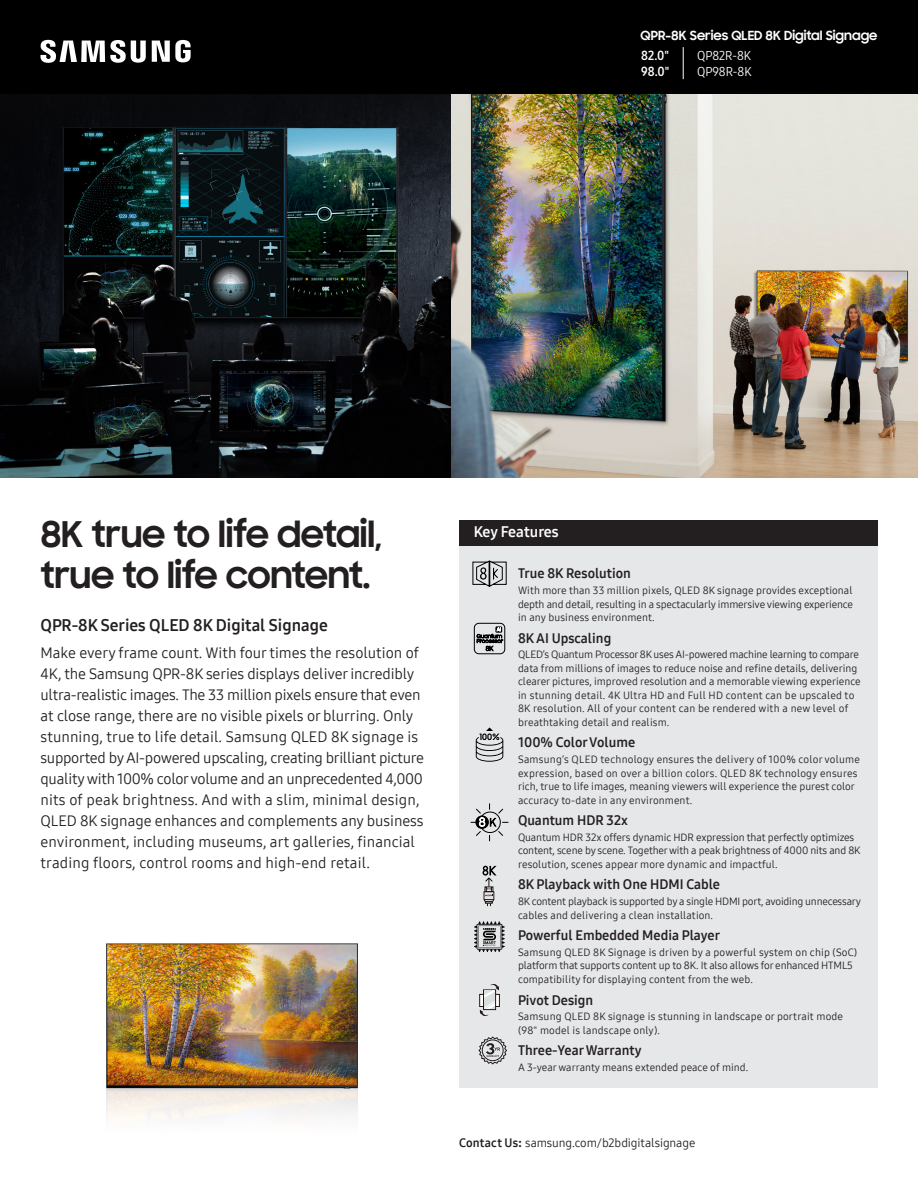
<style>
.page{position:relative;width:918px;height:1188px;background:#fff}
.page>*{position:absolute;margin:0;border:0;box-sizing:border-box;transform-origin:0 0}
.Headlines{font:700 36px/40.5px "Samsung Sharp Sans";letter-spacing:-.01em;color:#231f20}
.Small_Copy_Heads{font:16.5px "Samsung One 700";color:#231f20}
.Small_Copy_Heads-2{font:15px/21px "Samsung One 400";letter-spacing:-.005em;color:#231f20}
.t1{font:15px "Samsung One 700";color:#fff}
.Subheaders{font:13.5px "Samsung One 700";color:#231f20}
.t2{font:700 12.75px "Samsung Sharp Sans";color:#fff}
.Product_SKUs{font:12.75px "Samsung One 400 C";color:#fff}
.t3{font:12.75px "Samsung One 700 C";color:#fff}
.t4{font:12px "Samsung One 400";letter-spacing:-.01em;color:#231f20}
.Bullets{font:10.5px/13.5px "Samsung One 400";color:#231f20}
.Bullets-2{font:10.5px/13.5px "Samsung One 400";letter-spacing:-.02em;color:#231f20}
.s1{font-family:"Samsung One 700"}
.s2{font-family:"Helvetica Neue";font-weight:700}
</style>
<div class="page">
<div style="left:0;top:0;width:918px;height:94px;background:#000001"></div>
<svg style="left:41px;top:40px;width:105px;height:23px"></svg>
<svg style="left:152px;top:40px;width:39px;height:22px"></svg>
<img style="left:0;top:94px;width:918px;height:384px">
<hr style="left:683px;top:47px;width:1px;height:32px;background:#fff">
<div style="left:459px;top:543px;width:419px;height:545px;background:#e6e7e9"></div>
<div style="left:459px;top:520px;width:419px;height:26px;background:#231f20"></div>
<svg style="left:472px;top:560px;width:35px;height:27px"></svg>
<div style="left:474px;top:623px;width:31px;height:31px;border:1px solid #000;border-radius:5px"></div>
<svg style="left:477px;top:627px;width:26px;height:24px"></svg>
<svg style="left:476px;top:727px;width:27px;height:35px"></svg>
<svg style="left:470px;top:803px;width:39px;height:39px"></svg>
<svg style="left:479px;top:994px;width:21px;height:13px"></svg>
<svg style="left:480px;top:984px;width:19px;height:32px"></svg>
<svg style="left:483px;top:866px;width:14px;height:41px"></svg>
<svg style="left:474px;top:921px;width:31px;height:31px"></svg>
<img style="left:106px;top:943px;width:252px;height:178px">
<svg style="left:478px;top:1036px;width:29px;height:29px"></svg>
<p class="t2" style="left:641px;top:26px;width:238px">QPR-8K Series QLED 8K Digital Signage</p>
<p class="t3" style="left:641px;top:47px;width:29px">82.0"</p>
<p class="t3" style="left:641px;top:63px;width:30px">98.0"</p>
<p class="Product_SKUs" style="left:697px;top:47px;width:55px">QP82R-8K</p>
<p class="Product_SKUs" style="left:697px;top:63px;width:56px">QP98R-8K</p>
<p class="Headlines" style="left:40px;top:512px;width:343px">8K true to life detail, true to life content.</p>
<p class="Small_Copy_Heads" style="left:40px;top:614px;width:289px">QPR-8K Series QLED 8K Digital Signage</p>
<p class="Small_Copy_Heads-2" style="left:40px;top:642px;width:385px">Make every frame count. With four times the resolution of 4K, the Samsung QPR-8K series displays deliver incredibly ultra-realistic images. The 33 million pixels ensure that even at close range, there are no visible pixels or blurring. Only stunning, true to life detail. Samsung QLED 8K signage is supported by AI-powered upscaling, creating brilliant picture quality with 100% color volume and an unprecedented 4,000 nits of peak brightness. And with a slim, minimal design, QLED 8K signage enhances and complements any business environment, including museums, art galleries, financial trading floors, control rooms and high-end retail.</p>
<p class="t1" style="left:474px;top:522px;width:87px">Key Features</p>
<p class="Subheaders" style="left:518px;top:565px;width:114px">True 8K Resolution</p>
<p class="Bullets" style="left:518px;top:584px;width:337px;text-align:justify">With more than 33 million pixels, QLED 8K signage provides exceptional depth and detail, resulting in a spectacularly immersive viewing experience in any business environment.</p>
<p class="Subheaders" style="left:518px;top:629px;width:95px">8K AI Upscaling</p>
<p class="Bullets" style="left:518px;top:648px;width:344px">QLED’s Quantum Processor 8K uses AI-powered machine learning to compare data from millions of images to reduce noise and refine details, delivering clearer pictures, improved resolution and a memorable viewing experience in stunning detail. 4K Ultra HD and Full HD content can be upscaled to 8K resolution. All of your content can be rendered with a new level of breathtaking detail and realism.</p>
<p class="Subheaders" style="left:518px;top:734px;width:119px">100% Color Volume</p>
<p class="Bullets" style="left:518px;top:753px;width:343px">Samsung’s QLED technology ensures the delivery of 100% color volume expression, based on over a billion colors. QLED 8K technology ensures rich, true to life images, meaning viewers will experience the purest color accuracy to-date in any environment.</p>
<p class="Subheaders" style="left:518px;top:811px;width:111px">Quantum HDR 32x</p>
<p class="Bullets" style="left:518px;top:830px;width:344px">Quantum HDR 32x offers dynamic HDR expression that perfectly optimizes content, scene by scene. Together with a peak brightness of 4000 nits and 8K resolution, scenes appear more dynamic and impactful.</p>
<p class="Subheaders" style="left:518px;top:876px;width:204px">8K Playback with One HDMI Cable</p>
<p class="Bullets-2" style="left:518px;top:895px;width:345px">8K content playback is supported by a single HDMI port, avoiding unnecessary cables and delivering a clean installation.</p>
<p class="Subheaders" style="left:518px;top:926px;width:204px">Powerful Embedded Media Player</p>
<p class="Bullets" style="left:518px;top:945px;width:341px">Samsung QLED 8K Signage is driven by a powerful system on chip (SoC) platform that supports content up to 8K. It also allows for enhanced HTML5 compatibility for displaying content from the web.</p>
<p class="Subheaders" style="left:518px;top:991px;width:77px">Pivot Design</p>
<p class="Bullets" style="left:518px;top:1010px;width:327px">Samsung QLED 8K signage is stunning in landscape or portrait mode (98" model is landscape only).</p>
<p class="Subheaders" style="left:518px;top:1041px;width:125px">Three-Year Warranty</p>
<p class="Bullets" style="left:518px;top:1060px;width:232px">A 3-year warranty means extended peace of mind.</p>
<p class="t4" style="left:459px;top:1135px;width:238px"><span class="s1">Contact Us</span><span class="s2">:</span> samsung.com/b2bdigitalsignage</p>
</div>
